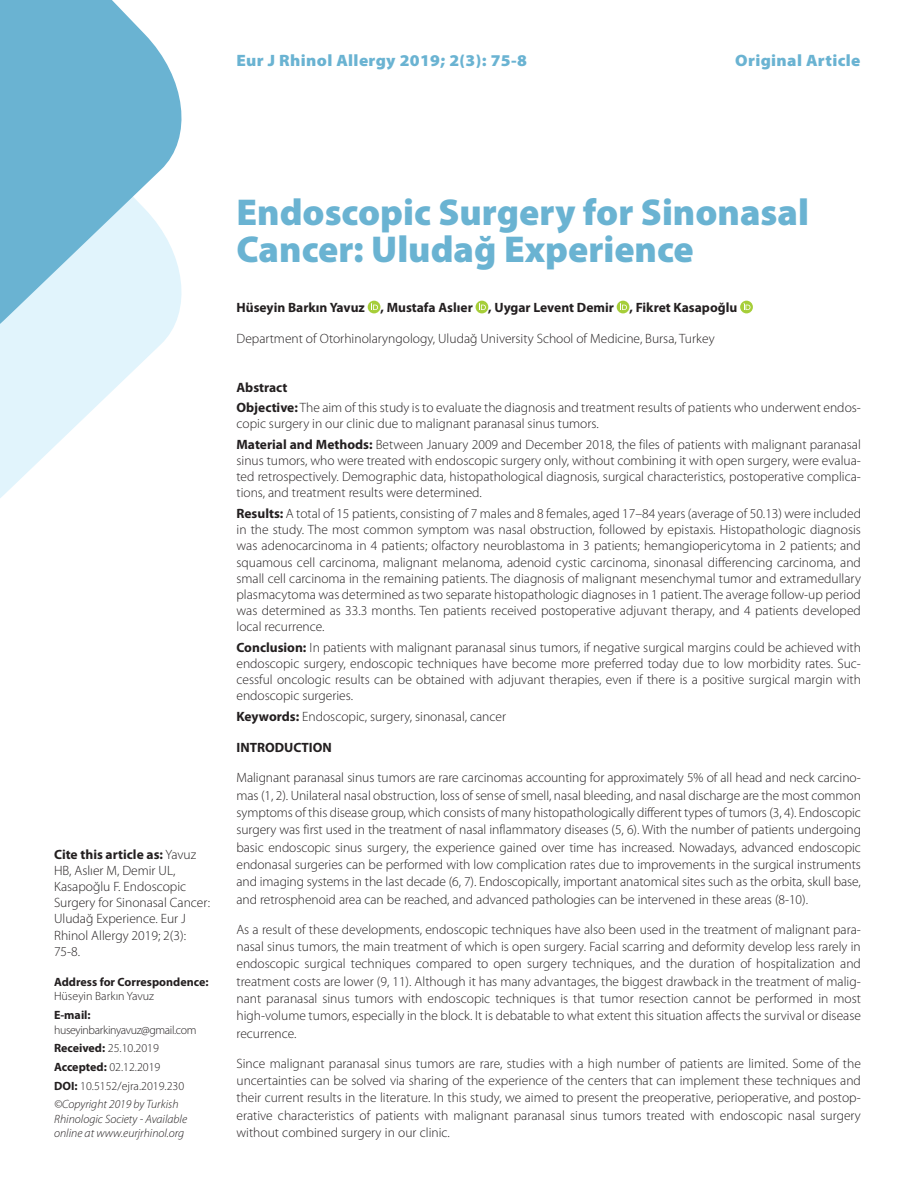
<style>
.page{position:relative;width:915px;height:1191px;background:#fff}
.page>*{position:absolute;margin:0;border:0;box-sizing:border-box;transform-origin:0 0}
.t1{font:900 37.5px/37.5px "Myriad Pro";color:#6ab3d2}
.t2{font:900 16.5px "Myriad Pro";letter-spacing:.02em;color:#6ab3d2;scale:1.04 1}
.t3{font:300 13.5px/16.2px "Myriad Pro";color:#231f20;text-align:justify}
.t4{font:700 13.5px "Myriad Pro";color:#231f20}
.t5{font:italic 300 12px/14.4px "Myriad Pro";color:#231f20}
.t6{font:300 12px "Myriad Pro";letter-spacing:-.01em;color:#231f20}
.t7{font:700 12px/14.4px "Myriad Pro";color:#231f20}
.t8{font:300 12px/14.4px "Myriad Pro";letter-spacing:-.03em;color:#231f20}
.s1{font-weight:700}
.s2{font-weight:300}
</style>
<div class="page">
<div style="left:367px;top:301px;width:13px;height:12px;background:#a6ce39;border-radius:50%"></div>
<svg style="left:371px;top:303px;width:7px;height:7px"></svg>
<svg style="left:475px;top:301px;width:13px;height:12px"></svg>
<svg style="left:479px;top:303px;width:6px;height:7px"></svg>
<svg style="left:616px;top:301px;width:13px;height:12px"></svg>
<svg style="left:620px;top:303px;width:6px;height:7px"></svg>
<svg style="left:739px;top:301px;width:13px;height:12px"></svg>
<svg style="left:743px;top:303px;width:7px;height:7px"></svg>
<svg style="left:0;top:352px;width:153px;height:146px;fill:#e7f6fc"></svg>
<svg style="left:0;top:0;width:182px;height:352px;background:#99cce1"></svg>
<p class="t2" style="left:236px;top:50px;width:280px">Eur J Rhinol Allergy 2019; 2(3): 75-8</p>
<p class="t2" style="left:735px;top:50px;width:122px">Original Article</p>
<p class="t3" style="left:54px;top:846px;width:157px;text-align:left"><span class="s1">Cite this article as:</span> Yavuz<br>HB, Aslıer M, Demir UL,<br>Kasapoğlu F. Endoscopic<br>Surgery for Sinonasal Cancer:<br>Uludağ Experience. Eur J<br>Rhinol Allergy 2019; 2(3):<br>75-8.</p>
<p class="t7" style="left:54px;top:974px;width:156px">Address for Correspondence:<br><span class="s2">Hüseyin Barkın Yavuz</span></p>
<p class="t8" style="left:54px;top:1007px;width:144px"><span class="s1">E-mail: </span>huseyinbarkinyavuz@gmail.com</p>
<p class="t6" style="left:54px;top:1041px;width:106px"><span class="s1">Received:</span> 25.10.2019</p>
<p class="t6" style="left:54px;top:1059px;width:108px"><span class="s1">Accepted:</span> 02.12.2019</p>
<p class="t6" style="left:54px;top:1078px;width:132px"><span class="s1">DOI:</span> 10.5152/ejra.2019.230</p>
<p class="t5" style="left:54px;top:1096px;width:135px">©Copyright 2019 by Turkish<br>Rhinologic Society - Available online at www.eurjrhinol.org</p>
<p class="t1" style="left:236px;top:192px;width:574px">Endoscopic Surgery for Sinonasal<br>Cancer: Uludağ Experience</p>
<p class="t4" style="left:236px;top:298px;width:502px">Hüseyin Barkın Yavuz , Mustafa Aslıer , Uygar Levent Demir , Fikret Kasapoğlu</p>
<p class="t3" style="left:236px;top:330px;width:479px">Department of Otorhinolaryngology, Uludağ University School of Medicine, Bursa, Turkey</p>
<p class="t4" style="left:236px;top:378px;width:53px">Abstract</p>
<p class="t3" style="left:236px;top:399px;width:625px"><span class="s1">Objective:</span> The aim of this study is to evaluate the diagnosis and treatment results of patients who underwent endos&shy;copic surgery in our clinic due to malignant paranasal sinus tumors.</p>
<p class="t3" style="left:236px;top:436px;width:625px"><span class="s1">Material and Methods:</span> Between January 2009 and December 2018, the files of patients with malignant paranasal sinus tumors, who were treated with endoscopic surgery only, without combining it with open surgery, were evalua&shy;ted retrospectively. Demographic data, histopathological diagnosis, surgical characteristics, postoperative complica&shy;tions, and treatment results were determined.</p>
<p class="t3" style="left:236px;top:505px;width:625px"><span class="s1">Results:</span> A total of 15 patients, consisting of 7 males and 8 females, aged 17–84 years (average of 50.13) were included in the study. The most common symptom was nasal obstruction, followed by epistaxis. Histopathologic diagnosis was adenocarcinoma in 4 patients; olfactory neuroblastoma in 3 patients; hemangiopericytoma in 2 patients; and squamous cell carcinoma, malignant melanoma, adenoid cystic carcinoma, sinonasal differencing carcinoma, and small cell carcinoma in the remaining patients. The diagnosis of malignant mesenchymal tumor and extramedullary plasmacytoma was determined as two separate histopathologic diagnoses in 1 patient. The average follow-up period was determined as 33.3 months. Ten patients received postoperative adjuvant therapy, and 4 patients developed local recurrence.</p>
<p class="t3" style="left:236px;top:639px;width:625px"><span class="s1">Conclusion:</span> In patients with malignant paranasal sinus tumors, if negative surgical margins could be achieved with endoscopic surgery, endoscopic techniques have become more preferred today due to low morbidity rates. Suc&shy;cessful oncologic results can be obtained with adjuvant therapies, even if there is a positive surgical margin with endoscopic surgeries.</p>
<p class="t3" style="left:236px;top:708px;width:271px"><span class="s1">Keywords:</span> Endoscopic, surgery, sinonasal, cancer</p>
<p class="t4" style="left:236px;top:739px;width:97px">INTRODUCTION</p>
<p class="t3" style="left:236px;top:769px;width:625px;line-height:17.2px">Malignant paranasal sinus tumors are rare carcinomas accounting for approximately 5% of all head and neck carcino&shy;mas (1, 2). Unilateral nasal obstruction, loss of sense of smell, nasal bleeding, and nasal discharge are the most common symptoms of this disease group, which consists of many histopathologically different types of tumors (3, 4). Endoscopic surgery was first used in the treatment of nasal inflammatory diseases (5, 6). With the number of patients undergoing basic endoscopic sinus surgery, the experience gained over time has increased. Nowadays, advanced endoscopic endonasal surgeries can be performed with low complication rates due to improvements in the surgical instruments and imaging systems in the last decade (6, 7). Endoscopically, important anatomical sites such as the orbita, skull base, and retrosphenoid area can be reached, and advanced pathologies can be intervened in these areas (8-10).</p>
<p class="t3" style="left:236px;top:920px;width:625px;line-height:17.2px">As a result of these developments, endoscopic techniques have also been used in the treatment of malignant para&shy;nasal sinus tumors, the main treatment of which is open surgery. Facial scarring and deformity develop less rarely in endoscopic surgical techniques compared to open surgery techniques, and the duration of hospitalization and treatment costs are lower (9, 11). Although it has many advantages, the biggest drawback in the treatment of malig&shy;nant paranasal sinus tumors with endoscopic techniques is that tumor resection cannot be performed in most high-volume tumors, especially in the block. It is debatable to what extent this situation affects the survival or disease recurrence.</p>
<p class="t3" style="left:236px;top:1054px;width:625px;line-height:17.2px">Since malignant paranasal sinus tumors are rare, studies with a high number of patients are limited. Some of the uncertainties can be solved via sharing of the experience of the centers that can implement these techniques and their current results in the literature. In this study, we aimed to present the preoperative, perioperative, and postop&shy;erative characteristics of patients with malignant paranasal sinus tumors treated with endoscopic nasal surgery without combined surgery in our clinic.</p>
</div>
